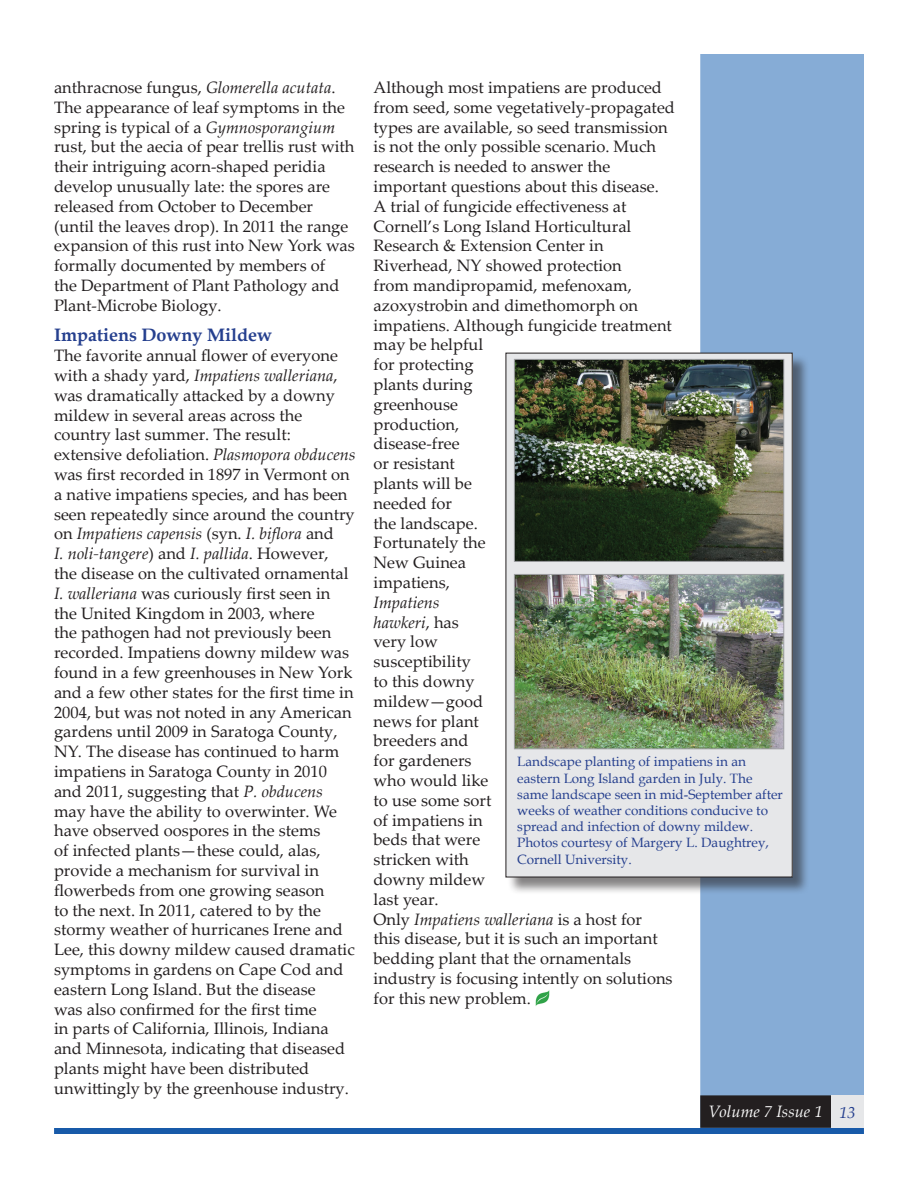
<style>
.page{position:relative;width:918px;height:1188px;background:#fff}
.page>*{position:absolute;margin:0;border:0;box-sizing:border-box;transform-origin:0 0}
.t1{font:700 18px "Book Antiqua";color:#253f8e}
.t2{font:16.5px/19.8px "Palatino Linotype";color:#231f20}
.t3{font:italic 16.5px "Palatino Linotype";color:#fafafa}
.t4{font:13.5px/16.2px "Book Antiqua";color:#253f8e}
.s1{font-style:italic}
.s2{color:#253f8e}
</style>
<div class="page">
<div style="left:700px;top:54px;width:164px;height:1080px;background:#86acd6"></div>
<div style="left:54px;top:1128px;width:810px;height:6px;background:#185aa9"></div>
<div style="left:701px;top:1096px;width:162px;height:31px;background:#231f20"></div>
<div style="left:700px;top:1095px;width:164px;height:33px;border:2px solid #231f20"></div>
<div style="left:831px;top:1096px;width:33px;height:32px;background:#e6e7e9"></div>
<div style="left:507px;top:354px;width:303px;height:541px;background:#231f20;opacity:.55"></div>
<div style="left:506px;top:353px;width:286px;height:524px;background:#e6e7e9"></div>
<div style="left:505px;top:353px;width:288px;height:525px;border:1px solid #231f20"></div>
<img style="left:516px;top:361px;width:266px;height:199px">
<div style="left:514px;top:359px;width:270px;height:203px;border:1px solid #a0a1a5"></div>
<img style="left:516px;top:576px;width:266px;height:171px">
<div style="left:514px;top:574px;width:270px;height:175px;border:1px solid #a0a1a5"></div>
<img style="left:535px;top:990px;width:15px;height:16px">
<p class="t2" style="left:54px;top:77px;width:302px">anthracnose fungus, <span class="s1">Glomerella acutata</span>.<br>The appearance of leaf symptoms in the spring is typical of a <span class="s1">Gymnosporangium </span>rust, but the aecia of pear trellis rust with their intriguing acorn-shaped peridia develop unusually late: the spores are released from October to December (until the leaves drop). In 2011 the range expansion of this rust into New York was formally documented by members of<br>the Department of Plant Pathology and Plant-Microbe Biology.</p>
<p class="t1" style="left:54px;top:323px;width:219px">Impatiens Downy Mildew</p>
<p class="t2" style="left:54px;top:345px;width:303px">The favorite annual flower of everyone with a shady yard, <span class="s1">Impatiens walleriana</span>, was dramatically attacked by a downy mildew in several areas across the country last summer. The result: extensive defoliation. <span class="s1">Plasmopora obducens </span>was first recorded in 1897 in Vermont on a native impatiens species, and has been seen repeatedly since around the country on <span class="s1">Impatiens capensis</span> (syn. <span class="s1">I. biflora</span> and<br><span class="s1">I. noli-tangere</span>) and <span class="s1">I. pallida</span>. However, the disease on the cultivated ornamental <span class="s1">I. walleriana</span> was curiously first seen in the United Kingdom in 2003, where<br>the pathogen had not previously been recorded. Impatiens downy mildew was found in a few greenhouses in New York and a few other states for the first time in 2004, but was not noted in any American gardens until 2009 in Saratoga County, NY. The disease has continued to harm impatiens in Saratoga County in 2010 and 2011, suggesting that <span class="s1">P. obducens </span>may have the ability to overwinter. We have observed oospores in the stems<br>of infected plants—these could, alas, provide a mechanism for survival in flowerbeds from one growing season<br>to the next. In 2011, catered to by the stormy weather of hurricanes Irene and Lee, this downy mildew caused dramatic symptoms in gardens on Cape Cod and eastern Long Island. But the disease<br>was also confirmed for the first time<br>in parts of California, Illinois, Indiana and Minnesota, indicating that diseased plants might have been distributed unwittingly by the greenhouse industry.</p>
<p class="t2" style="left:374px;top:77px;width:303px">Although most impatiens are produced from seed, some vegetatively-propagated types are available, so seed transmission is not the only possible scenario. Much research is needed to answer the important questions about this disease.<br>A trial of fungicide effectiveness at<br>Cornell’s Long Island Horticultural<br>Research &amp; Extension Center in<br>Riverhead, NY showed protection<br>from mandipropamid, mefenoxam, azoxystrobin and dimethomorph on impatiens. Although fungicide treatment may be helpful<br>for protecting<br>plants during<br>greenhouse<br>production,<br>disease-free<br>or resistant<br>plants will be<br>needed for<br>the landscape.<br>Fortunately the<br>New Guinea<br>impatiens,</p>
<p class="t2" style="left:374px;top:592px;width:301px"><span class="s1">Impatiens<br>hawkeri</span>, has<br>very low<br>susceptibility<br>to this downy<br>mildew—good<br>news for plant<br>breeders and<br>for gardeners<br>who would like<br>to use some sort<br>of impatiens in<br>beds that were<br>stricken with<br>downy mildew<br>last year.<br>Only <span class="s1">Impatiens walleriana</span> is a host for this disease, but it is such an important bedding plant that the ornamentals industry is focusing intently on solutions for this new problem.</p>
<p class="t4" style="left:517px;top:753px;width:267px">Landscape planting of impatiens in an eastern Long Island garden in July. The same landscape seen in mid-September after weeks of weather conditions conducive to spread and infection of downy mildew.<br>Photos courtesy of Margery L. Daughtrey, Cornell University.</p>
<p class="t3" style="left:709px;top:1100px;width:148px">Volume 7 Issue 1 <span class="s2">13</span></p>
</div>
